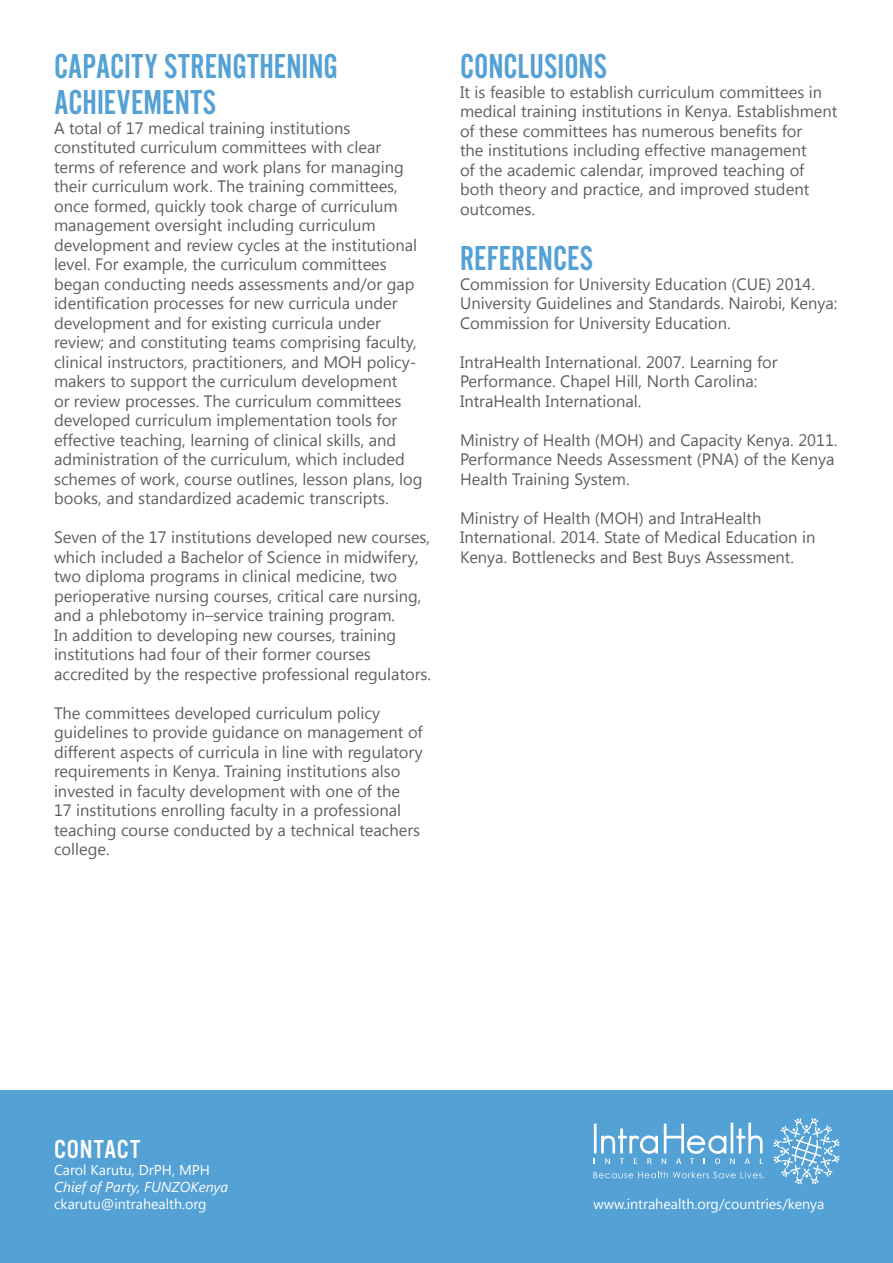
<style>
.page{position:relative;width:893px;height:1263px;background:#fff}
.page>*{position:absolute;margin:0;border:0;box-sizing:border-box;transform-origin:0 0}
.subhead{font:36px/36px "Alternate Got No 2 D";color:#54a1d5}
.t1{font:27px "Alternate Got No 3 D";letter-spacing:.03em;color:#fff}
.body_copy{font:16.5px/19.5px "Segoe UI";color:#5f5f62}
.t2{font:14.25px "Segoe UI";color:#fff}
.t3{font:italic 14.25px "Segoe UI";color:#fff}
</style>
<div class="page">
<div style="left:0;top:1090px;width:893px;height:173px;background:#54a1d5"></div>
<svg style="left:594px;top:1122px;width:169px;height:42px"></svg>
<svg style="left:593px;top:1171px;width:171px;height:7px"></svg>
<svg style="left:773px;top:1118px;width:66px;height:66px"></svg>
<p class="subhead" style="left:54px;top:49px;width:285px">CAPACITY STRENGTHENING<br>ACHIEVEMENTS</p>
<p class="body_copy" style="left:54px;top:117px;width:370px">A total of 17 medical training institutions constituted curriculum committees with clear terms of reference and work plans for managing their curriculum work. The training committees, once formed, quickly took charge of curriculum management oversight including curriculum development and review cycles at the institutional level. For example, the curriculum committees began conducting needs assessments and/or gap identification processes for new curricula under development and for existing curricula under review; and constituting teams comprising faculty, clinical instructors, practitioners, and MOH policy&shy;makers to support the curriculum development<br>or review processes. The curriculum committees developed curriculum implementation tools for effective teaching, learning of clinical skills, and administration of the curriculum, which included schemes of work, course outlines, lesson plans, log books, and standardized academic transcripts.</p>
<p class="body_copy" style="left:54px;top:527px;width:379px">Seven of the 17 institutions developed new courses, which included a Bachelor of Science in midwifery, two diploma programs in clinical medicine, two perioperative nursing courses, critical care nursing, and a phlebotomy in–service training program.<br>In addition to developing new courses, training institutions had four of their former courses accredited by the respective professional regulators.</p>
<p class="body_copy" style="left:54px;top:702px;width:370px">The committees developed curriculum policy guidelines to provide guidance on management of different aspects of curricula in line with regulatory requirements in Kenya. Training institutions also invested in faculty development with one of the<br>17 institutions enrolling faculty in a professional teaching course conducted by a technical teachers college.</p>
<p class="subhead" style="left:460px;top:49px;width:149px">CONCLUSIONS</p>
<p class="body_copy" style="left:460px;top:81px;width:379px">It is feasible to establish curriculum committees in medical training institutions in Kenya. Establishment of these committees has numerous benefits for<br>the institutions including effective management<br>of the academic calendar, improved teaching of both theory and practice, and improved student outcomes.</p>
<p class="subhead" style="left:460px;top:241px;width:135px">REFERENCES</p>
<p class="body_copy" style="left:460px;top:273px;width:379px">Commission for University Education (CUE) 2014.<br>University Guidelines and Standards. Nairobi, Kenya:<br>Commission for University Education.</p>
<p class="body_copy" style="left:460px;top:351px;width:319px">IntraHealth International. 2007. Learning for<br>Performance. Chapel Hill, North Carolina:<br>IntraHealth International.</p>
<p class="body_copy" style="left:460px;top:429px;width:379px">Ministry of Health (MOH) and Capacity Kenya. 2011.<br>Performance Needs Assessment (PNA) of the Kenya<br>Health Training System.</p>
<p class="body_copy" style="left:460px;top:507px;width:357px">Ministry of Health (MOH) and IntraHealth<br>International. 2014. State of Medical Education in<br>Kenya. Bottlenecks and Best Buys Assessment.</p>
<p class="t1" style="left:54px;top:1134px;width:88px">CONTACT</p>
<p class="t2" style="left:54px;top:1160px;width:157px">Carol Karutu, DrPH, MPH</p>
<p class="t3" style="left:54px;top:1177px;width:176px">Chief of Party, FUNZOKenya</p>
<p class="t2" style="left:54px;top:1194px;width:154px">ckarutu@intrahealth.org</p>
<p class="t2" style="left:593px;top:1194px;width:232px">www.intrahealth.org/countries/kenya</p>
</div>
